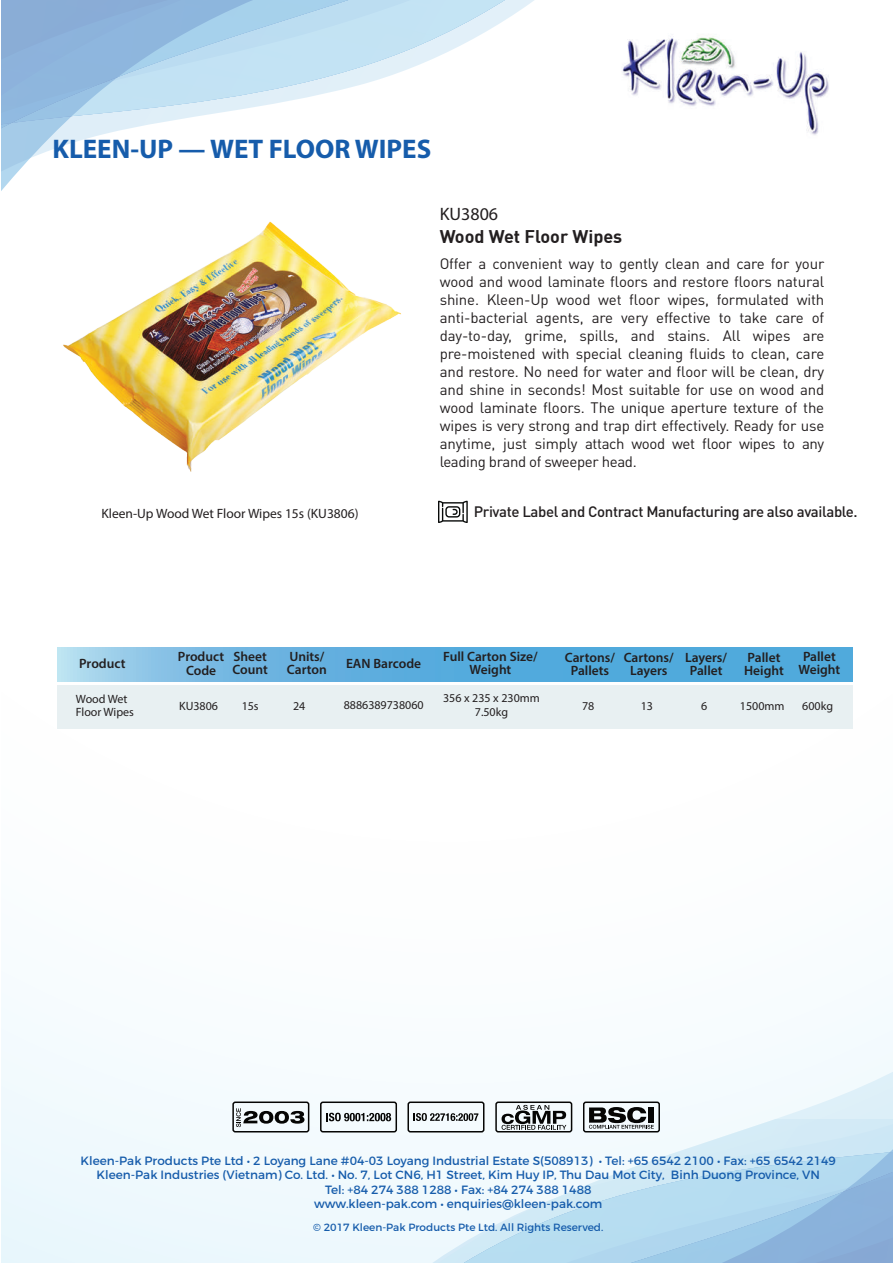
<style>
.page{position:relative;width:893px;height:1263px;background:#fff}
.page>*{position:absolute;margin:0;border:0;box-sizing:border-box;transform-origin:0 0}
.t1{font:700 27px "Myriad";color:#165cab}
.t2{font:700 18px "DIN";color:#231f20}
.t3{font:18px "Myriad Pro";color:#231f20}
.t4{font:15px/18px "DIN Pro";letter-spacing:-.025em;color:#231f20;text-align:justify}
.t5{font:500 15px "DIN Pro";letter-spacing:-.025em;color:#231f20}
.t6{font:600 13.5px/13.5px "Myriad Pro";color:#231f20;text-align:center}
.t7{font:13.5px "Myriad Pro";color:#231f20}
.t8{font:12px/14.4px "Montserrat";color:#165cab;text-align:center}
.t9{font:12px/13.5px "Myriad Pro";color:#231f20}
.t10{font:10.5px "Montserrat";color:#165cab}
</style>
<div class="page">
<div style="left:1px;top:0;width:892px;height:1263px;background:linear-gradient(to right,#f8fcfe,#fff)"></div>
<svg style="left:416px;top:1064px;width:477px;height:55px"></svg>
<svg style="left:410px;top:1119px;width:483px;height:144px"></svg>
<svg style="left:581px;top:1135px;width:312px;height:128px;background:#b5d6ed"></svg>
<svg style="left:322px;top:0;width:245px;height:184px"></svg>
<svg style="left:1px;top:0;width:321px;height:220px"></svg>
<div style="left:495px;top:1101px;width:77px;height:31px;border:2px solid #050504;border-radius:2px"></div>
<svg style="left:502px;top:1105px;width:64px;height:25px"></svg>
<div style="left:320px;top:1101px;width:77px;height:31px;border:2px solid #050504;border-radius:2px"></div>
<svg style="left:326px;top:1113px;width:65px;height:8px"></svg>
<div style="left:407px;top:1101px;width:77px;height:31px;border:2px solid #050504;border-radius:2px"></div>
<svg style="left:414px;top:1113px;width:64px;height:8px"></svg>
<div style="left:583px;top:1101px;width:77px;height:31px;border:2px solid #050504;border-radius:2px"></div>
<svg style="left:589px;top:1107px;width:65px;height:22px"></svg>
<div style="left:232px;top:1101px;width:77px;height:31px;border:2px solid #050504;border-radius:2px"></div>
<svg style="left:236px;top:1108px;width:68px;height:19px"></svg>
<img style="left:587px;top:17px;width:262px;height:129px">
<img style="left:52px;top:213px;width:357px;height:258px">
<svg style="left:438px;top:501px;width:30px;height:22px"></svg>
<div style="left:58px;top:685px;width:795px;height:43px;background:#e8f0f2"></div>
<svg style="left:57px;top:647px;width:795px;height:35px;background:#64b2df"></svg>
<h1 class="t1" style="left:53px;top:135px;width:380px">KLEEN-UP — WET FLOOR WIPES</h1>
<p class="t7" style="left:101px;top:505px;width:259px">Kleen-Up Wood Wet Floor Wipes 15s (KU3806)</p>
<p class="t3" style="left:440px;top:202px;width:60px">KU3806</p>
<p class="t2" style="left:440px;top:225px;width:184px">Wood Wet Floor Wipes</p>
<p class="t4" style="left:440px;top:254px;width:386px">Offer a convenient way to gently clean and care for your wood and wood laminate floors and restore floors natural shine. Kleen-Up wood wet floor wipes, formulated with anti-bacterial agents, are very effective to take care of day-to-day, grime, spills, and stains. All wipes are pre-moistened with special cleaning fluids to clean, care and restore. No need for water and floor will be clean, dry and shine in seconds! Most suitable for use on wood and wood laminate floors. The unique aperture texture of the wipes is very strong and trap dirt effectively. Ready for use anytime, just simply attach wood wet floor wipes to any leading brand of sweeper head.</p>
<p class="t5" style="left:474px;top:501px;width:385px">Private Label and Contract Manufacturing are also available.</p>
<p class="t6" style="left:79px;top:656px;width:48px">Product</p>
<p class="t6" style="left:178px;top:650px;width:48px">Product<br>Code</p>
<p class="t6" style="left:233px;top:649px;width:37px;text-align:left">Sheet<br>Count</p>
<p class="t6" style="left:287px;top:649px;width:41px;text-align:left">Units/<br>Carton</p>
<p class="t6" style="left:346px;top:657px;width:77px">EAN Barcode</p>
<p class="t6" style="left:443px;top:649px;width:96px">Full Carton Size/<br>Weight</p>
<p class="t6" style="left:565px;top:650px;width:51px">Cartons/<br>Pallets</p>
<p class="t6" style="left:624px;top:650px;width:51px">Cartons/<br>Layers</p>
<p class="t6" style="left:685px;top:650px;width:43px">Layers/<br>Pallet</p>
<p class="t6" style="left:744px;top:650px;width:41px;text-align:left">Pallet<br>Height</p>
<p class="t6" style="left:798px;top:649px;width:43px">Pallet<br>Weight</p>
<p class="t9" style="left:76px;top:692px;width:60px">Wood Wet<br>Floor Wipes</p>
<p class="t9" style="left:179px;top:699px;width:40px">KU3806</p>
<p class="t9" style="left:242px;top:699px;width:19px">15s</p>
<p class="t9" style="left:293px;top:699px;width:14px">24</p>
<p class="t9" style="left:344px;top:698px;width:82px">8886389738060</p>
<p class="t9" style="left:582px;top:699px;width:14px">78</p>
<p class="t9" style="left:641px;top:699px;width:14px">13</p>
<p class="t9" style="left:701px;top:699px;width:8px">6</p>
<p class="t9" style="left:740px;top:699px;width:46px">1500mm</p>
<p class="t9" style="left:802px;top:699px;width:32px">600kg</p>
<p class="t9" style="left:443px;top:691px;width:98px;text-align:center">356 x 235 x 230mm<br>7.50kg</p>
<p class="t8" style="left:81px;top:1153px;width:757px">Kleen-Pak Products Pte Ltd • 2 Loyang Lane #04-03 Loyang Industrial Estate S(508913) • Tel: +65 6542 2100 • Fax: +65 6542 2149<br>Kleen-Pak Industries (Vietnam) Co. Ltd. • No. 7, Lot CN6, H1 Street, Kim Huy IP, Thu Dau Mot City, Binh Duong Province, VN<br>Tel: +84 274 388 1288 • Fax: +84 274 388 1488<br>www.kleen-pak.com • enquiries@kleen-pak.com</p>
<p class="t10" style="left:313px;top:1221px;width:291px">© 2017 Kleen-Pak Products Pte Ltd. All Rights Reserved.</p>
</div>
